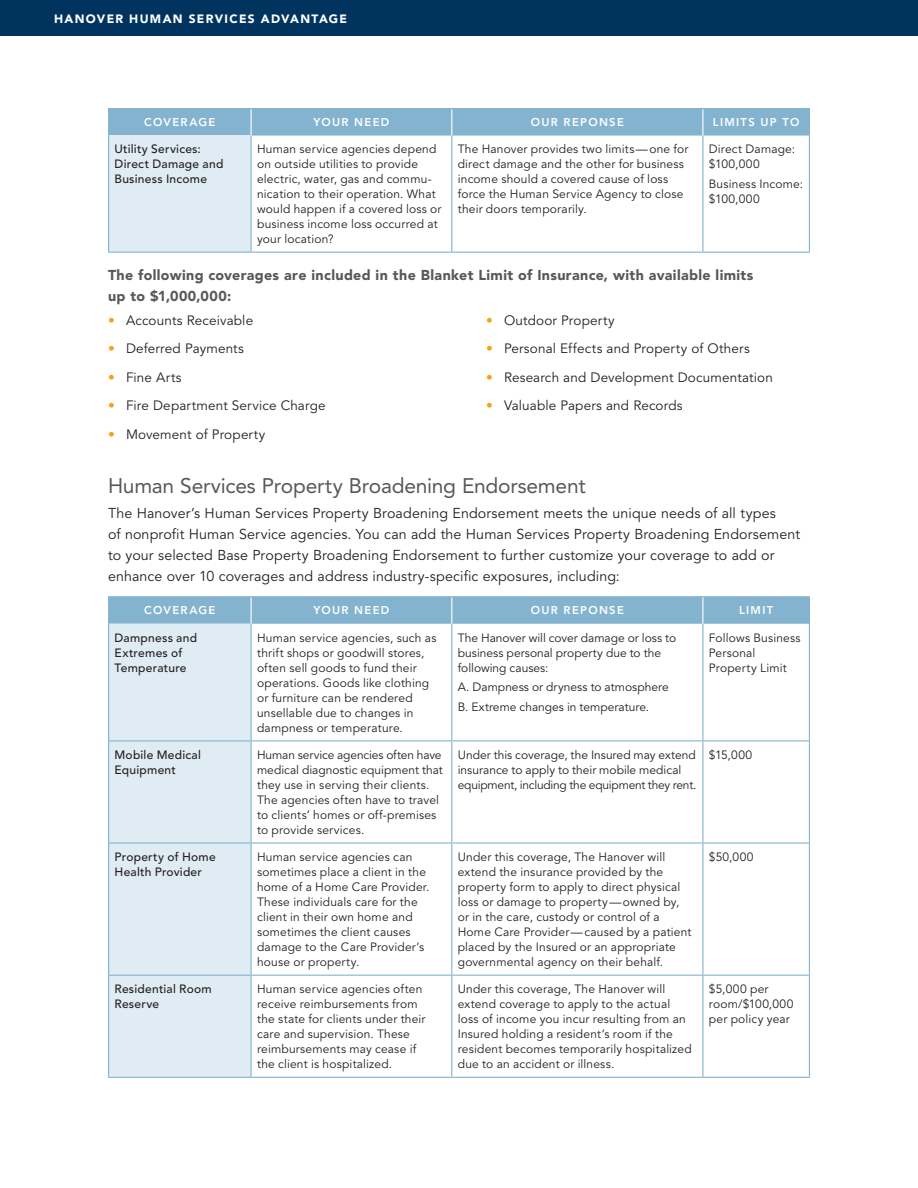
<style>
.page{position:relative;width:918px;height:1188px;background:#fff}
.page>*{position:absolute;margin:0;border:0;box-sizing:border-box;transform-origin:0 0}
.Head{font:21px "Avenir";letter-spacing:-.01em;color:#57585a}
.Body{font:14.25px/21px "Avenir";letter-spacing:.01em;color:#231f20}
.Body_Subhead{font:900 14.25px/21px "Avenir";letter-spacing:.025em;color:#57585a}
.Bullet{font:13.5px "Avenir";letter-spacing:.01em;color:#231f20}
.Table_Body{font:12px/15px "Avenir";letter-spacing:.015em;color:#231f20}
.Table_Bold{font:500 12px/15px "Avenir";letter-spacing:.02em;color:#231f20}
.Table_Body-2{font:12px/15px "Avenir";letter-spacing:-.005em;color:#231f20}
.Segment_Band{font:900 12px "Avenir";letter-spacing:.11em;color:#fff}
.Table_Head{font:800 11.25px "Avenir";letter-spacing:.115em;color:#fff}
.s1{color:#f6a01b}
</style>
<div class="page">
<div style="left:0;top:0;width:918px;height:36px;background:#00345e"></div>
<div style="left:109px;top:136px;width:142px;height:116px;background:#e0ecf3"></div>
<hr style="left:108px;top:108px;width:143px;height:1px;background:#83b3cf">
<hr style="left:251px;top:108px;width:201px;height:1px;background:#83b3cf">
<hr style="left:452px;top:108px;width:251px;height:1px;background:#83b3cf">
<hr style="left:108px;top:136px;width:1px;height:116px;background:#83b3cf">
<hr style="left:251px;top:136px;width:1px;height:116px;background:#83b3cf">
<hr style="left:451px;top:136px;width:1px;height:116px;background:#83b3cf">
<hr style="left:702px;top:136px;width:1px;height:116px;background:#83b3cf">
<hr style="left:809px;top:136px;width:1px;height:116px;background:#83b3cf">
<hr style="left:108px;top:252px;width:143px;height:1px;background:#83b3cf">
<hr style="left:251px;top:252px;width:201px;height:1px;background:#83b3cf">
<hr style="left:452px;top:252px;width:251px;height:1px;background:#83b3cf">
<hr style="left:703px;top:252px;width:107px;height:1px;background:#83b3cf">
<hr style="left:703px;top:108px;width:107px;height:1px;background:#83b3cf">
<div style="left:108px;top:109px;width:702px;height:27px;background:#83b3cf"></div>
<div style="left:109px;top:624px;width:142px;height:453px;background:#e0ecf3"></div>
<hr style="left:108px;top:596px;width:143px;height:1px;background:#83b3cf">
<hr style="left:251px;top:596px;width:201px;height:1px;background:#83b3cf">
<hr style="left:452px;top:596px;width:251px;height:1px;background:#83b3cf">
<hr style="left:703px;top:596px;width:107px;height:1px;background:#83b3cf">
<hr style="left:108px;top:624px;width:1px;height:116px;background:#83b3cf">
<hr style="left:251px;top:624px;width:1px;height:116px;background:#83b3cf">
<hr style="left:451px;top:624px;width:1px;height:116px;background:#83b3cf">
<hr style="left:702px;top:624px;width:1px;height:116px;background:#83b3cf">
<hr style="left:809px;top:624px;width:1px;height:116px;background:#83b3cf">
<hr style="left:108px;top:740px;width:143px;height:1px;background:#83b3cf">
<hr style="left:108px;top:741px;width:1px;height:101px;background:#83b3cf">
<hr style="left:251px;top:740px;width:201px;height:1px;background:#83b3cf">
<hr style="left:251px;top:741px;width:1px;height:101px;background:#83b3cf">
<hr style="left:452px;top:740px;width:251px;height:1px;background:#83b3cf">
<hr style="left:451px;top:741px;width:1px;height:101px;background:#83b3cf">
<hr style="left:703px;top:740px;width:107px;height:1px;background:#83b3cf">
<hr style="left:702px;top:741px;width:1px;height:101px;background:#83b3cf">
<hr style="left:809px;top:741px;width:1px;height:101px;background:#83b3cf">
<hr style="left:108px;top:842px;width:143px;height:2px;background:#83b3cf">
<hr style="left:108px;top:844px;width:1px;height:131px;background:#83b3cf">
<hr style="left:251px;top:842px;width:201px;height:2px;background:#83b3cf">
<hr style="left:251px;top:844px;width:1px;height:131px;background:#83b3cf">
<hr style="left:452px;top:842px;width:251px;height:2px;background:#83b3cf">
<hr style="left:451px;top:844px;width:1px;height:131px;background:#83b3cf">
<hr style="left:703px;top:842px;width:107px;height:2px;background:#83b3cf">
<hr style="left:702px;top:844px;width:1px;height:131px;background:#83b3cf">
<hr style="left:809px;top:844px;width:1px;height:131px;background:#83b3cf">
<hr style="left:108px;top:975px;width:143px;height:1px;background:#83b3cf">
<hr style="left:108px;top:976px;width:1px;height:101px;background:#83b3cf">
<hr style="left:251px;top:975px;width:201px;height:1px;background:#83b3cf">
<hr style="left:251px;top:976px;width:1px;height:101px;background:#83b3cf">
<hr style="left:452px;top:975px;width:251px;height:1px;background:#83b3cf">
<hr style="left:451px;top:976px;width:1px;height:101px;background:#83b3cf">
<hr style="left:703px;top:975px;width:107px;height:1px;background:#83b3cf">
<hr style="left:702px;top:976px;width:1px;height:101px;background:#83b3cf">
<hr style="left:809px;top:976px;width:1px;height:101px;background:#83b3cf">
<hr style="left:108px;top:1077px;width:143px;height:1px;background:#83b3cf">
<hr style="left:251px;top:1077px;width:201px;height:1px;background:#83b3cf">
<hr style="left:452px;top:1077px;width:251px;height:1px;background:#83b3cf">
<hr style="left:703px;top:1077px;width:107px;height:1px;background:#83b3cf">
<div style="left:108px;top:597px;width:702px;height:27px;background:#83b3cf"></div>
<p class="Segment_Band" style="left:54px;top:11px;width:295px">HANOVER HUMAN SERVICES ADVANTAGE</p>
<p class="Table_Head" style="left:144px;top:116px;width:73px">COVERAGE</p>
<p class="Table_Head" style="left:313px;top:116px;width:77px">YOUR NEED</p>
<p class="Table_Head" style="left:531px;top:116px;width:95px">OUR REPONSE</p>
<p class="Table_Head" style="left:713px;top:116px;width:88px">LIMITS UP TO</p>
<p class="Table_Bold" style="left:115px;top:142px;width:110px">Utility Services:<br>Direct Damage and<br>Business Income</p>
<p class="Table_Body" style="left:257px;top:142px;width:186px">Human service agencies depend on outside utilities to provide electric, water, gas and commu&shy;nication to their operation. What would happen if a covered loss or business income loss occurred at your location?</p>
<p class="Table_Body" style="left:458px;top:142px;width:232px">The Hanover provides two limits—one for direct damage and the other for business income should a covered cause of loss force the Human Service Agency to close their doors temporarily.</p>
<p class="Table_Body" style="left:709px;top:142px;width:88px">Direct Damage: $100,000</p>
<p class="Table_Body" style="left:709px;top:176px;width:96px">Business Income: $100,000</p>
<p class="Body_Subhead" style="left:108px;top:264px;width:647px">The following coverages are included in the Blanket Limit of Insurance, with available limits up to $1,000,000:</p>
<p class="Bullet" style="left:108px;top:312px;width:147px"><span class="s1">•</span> Accounts Receivable</p>
<p class="Bullet" style="left:108px;top:341px;width:138px"><span class="s1">•</span> Deferred Payments</p>
<p class="Bullet" style="left:108px;top:369px;width:75px"><span class="s1">•</span> Fine Arts</p>
<p class="Bullet" style="left:108px;top:398px;width:219px"><span class="s1">•</span> Fire Department Service Charge</p>
<p class="Bullet" style="left:108px;top:426px;width:159px"><span class="s1">•</span> Movement of Property</p>
<p class="Bullet" style="left:486px;top:312px;width:130px"><span class="s1">•</span> Outdoor Property</p>
<p class="Bullet" style="left:486px;top:341px;width:265px"><span class="s1">•</span> Personal Effects and Property of Others</p>
<p class="Bullet" style="left:486px;top:369px;width:288px"><span class="s1">•</span> Research and Development Documentation</p>
<p class="Bullet" style="left:486px;top:398px;width:198px"><span class="s1">•</span> Valuable Papers and Records</p>
<p class="Head" style="left:108px;top:473px;width:479px">Human Services Property Broadening Endorsement</p>
<p class="Body" style="left:108px;top:503px;width:694px">The Hanover’s Human Services Property Broadening Endorsement meets the unique needs of all types<br>of nonprofit Human Service agencies. You can add the Human Services Property Broadening Endorsement to your selected Base Property Broadening Endorsement to further customize your coverage to add or enhance over 10 coverages and address industry-specific exposures, including:</p>
<p class="Table_Head" style="left:144px;top:604px;width:73px">COVERAGE</p>
<p class="Table_Head" style="left:313px;top:604px;width:77px">YOUR NEED</p>
<p class="Table_Head" style="left:531px;top:604px;width:95px">OUR REPONSE</p>
<p class="Table_Head" style="left:739px;top:604px;width:36px">LIMIT</p>
<p class="Table_Bold" style="left:115px;top:631px;width:84px">Dampness and<br>Extremes of<br>Temperature</p>
<p class="Table_Body" style="left:257px;top:631px;width:181px">Human service agencies, such as thrift shops or goodwill stores, often sell goods to fund their operations. Goods like clothing or furniture can be rendered unsellable due to changes in dampness or temperature.</p>
<p class="Table_Body" style="left:458px;top:631px;width:220px">The Hanover will cover damage or loss to business personal property due to the following causes:</p>
<p class="Table_Body" style="left:709px;top:631px;width:93px">Follows Business<br>Personal<br>Property Limit</p>
<p class="Table_Body" style="left:458px;top:680px;width:213px">A. Dampness or dryness to atmosphere</p>
<p class="Table_Body" style="left:458px;top:700px;width:193px">B. Extreme changes in temperature.</p>
<p class="Table_Bold" style="left:115px;top:748px;width:88px">Mobile Medical<br>Equipment</p>
<p class="Table_Body" style="left:257px;top:748px;width:187px">Human service agencies often have medical diagnostic equipment that they use in serving their clients.<br>The agencies often have to travel to clients’ homes or off-premises to provide services.</p>
<p class="Table_Body-2" style="left:458px;top:748px;width:240px">Under this coverage, the Insured may extend insurance to apply to their mobile medical equipment, including the equipment they rent.</p>
<p class="Table_Body" style="left:709px;top:748px;width:45px">$15,000</p>
<p class="Table_Bold" style="left:115px;top:850px;width:103px">Property of Home<br>Health Provider</p>
<p class="Table_Body" style="left:257px;top:850px;width:174px">Human service agencies can sometimes place a client in the home of a Home Care Provider.<br>These individuals care for the client in their own home and sometimes the client causes damage to the Care Provider’s house or property.</p>
<p class="Table_Body" style="left:458px;top:850px;width:235px">Under this coverage, The Hanover will extend the insurance provided by the property form to apply to direct physical loss or damage to property—owned by, or in the care, custody or control of a Home Care Provider—caused by a patient placed by the Insured or an appropriate governmental agency on their behalf.</p>
<p class="Table_Body" style="left:709px;top:850px;width:46px">$50,000</p>
<p class="Table_Bold" style="left:115px;top:982px;width:99px">Residential Room<br>Reserve</p>
<p class="Table_Body" style="left:257px;top:982px;width:170px">Human service agencies often receive reimbursements from the state for clients under their care and supervision. These reimbursements may cease if the client is hospitalized.</p>
<p class="Table_Body" style="left:458px;top:982px;width:235px">Under this coverage, The Hanover will extend coverage to apply to the actual loss of income you incur resulting from an Insured holding a resident’s room if the resident becomes temporarily hospitalized due to an accident or illness.</p>
<p class="Table_Body" style="left:709px;top:982px;width:86px">$5,000 per room/$100,000 per policy year</p>
</div>
